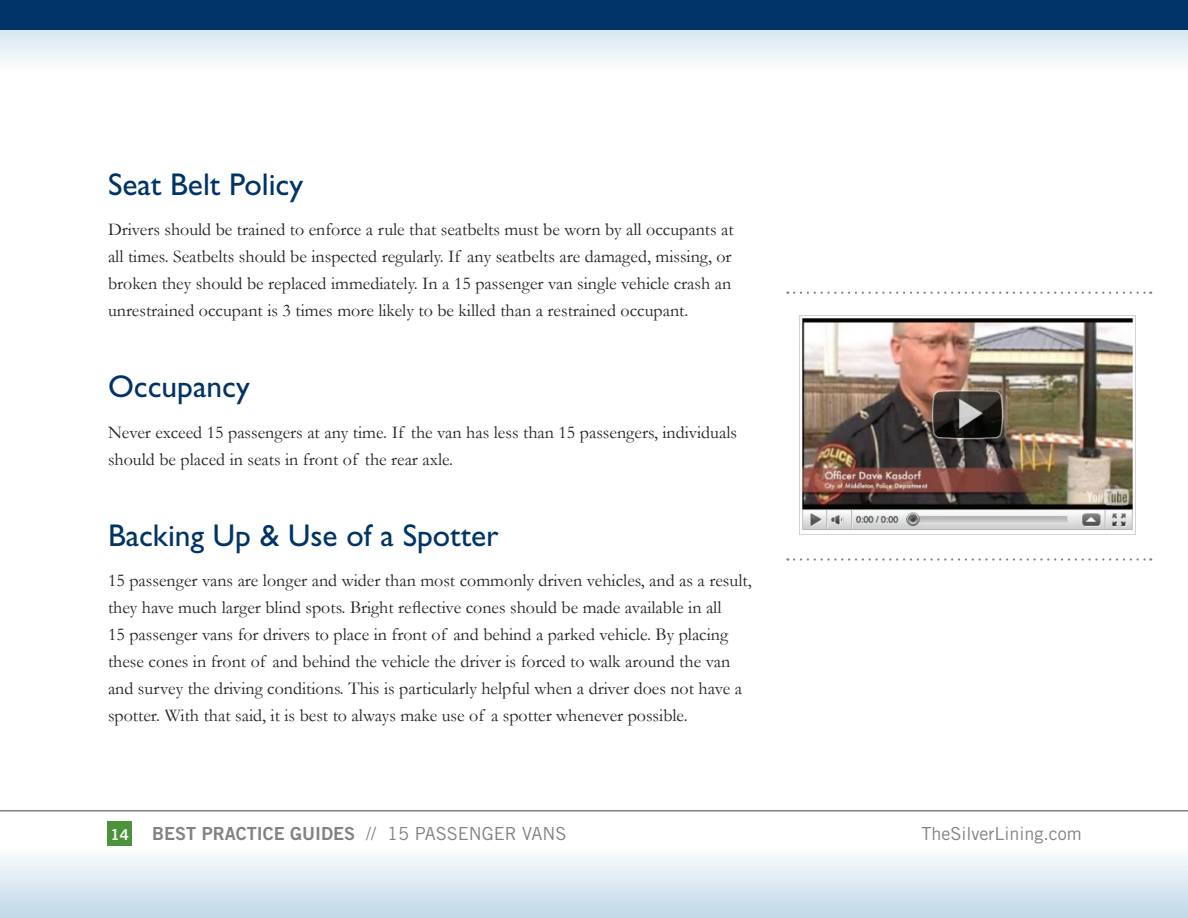
<style>
.page{position:relative;width:1188px;height:918px;background:#fff}
.page>*{position:absolute;margin:0;border:0;box-sizing:border-box;transform-origin:0 0}
.t1{font:31.5px "Gill Sans";color:#003367}
.t2{font:18px/27px "Garamond";color:#231f20}
.t3{font:18px "Trade Gothic Bold Two";color:#808285}
.t4{font:18px "Trade Gothic";color:#808285}
.t5{font:15px "Trade Gothic Bold Two";color:#fff}
.s1{font-family:"Trade Gothic"}
</style>
<div class="page">
<hr style="left:0;top:810px;width:1188px;height:2px;background:#808285">
<div style="left:0;top:842px;width:1188px;height:76px;background:linear-gradient(to bottom,#fff,#bfd8e7)"></div>
<div style="left:108px;top:822px;width:24px;height:24px;background:#4c933c"></div>
<svg style="left:0;top:30px;width:1188px;height:31px"></svg>
<div style="left:0;top:0;width:1188px;height:30px;background:#003367"></div>
<svg style="left:794px;top:292px;width:357px;height:2px"></svg>
<svg style="left:794px;top:558px;width:357px;height:3px"></svg>
<img style="left:799px;top:316px;width:334px;height:218px">
<h1 class="t1" style="left:108px;top:166px;width:197px">Seat Belt Policy</h1>
<p class="t2" style="left:108px;top:216px;width:627px">Drivers should be trained to enforce a rule that seatbelts must be worn by all occupants at all times. Seatbelts should be inspected regularly. If any seatbelts are damaged, missing, or broken they should be replaced immediately. In a 15 passenger van single vehicle crash an unrestrained occupant is 3 times more likely to be killed than a restrained occupant.</p>
<h1 class="t1" style="left:108px;top:368px;width:143px">Occupancy</h1>
<p class="t2" style="left:108px;top:418px;width:631px">Never exceed 15 passengers at any time. If the van has less than 15 passengers, individuals should be placed in seats in front of the rear axle.</p>
<h1 class="t1" style="left:108px;top:517px;width:392px">Backing Up &amp; Use of a Spotter</h1>
<p class="t2" style="left:108px;top:567px;width:645px">15 passenger vans are longer and wider than most commonly driven vehicles, and as a result, they have much larger blind spots. Bright reflective cones should be made available in all<br>15 passenger vans for drivers to place in front of and behind a parked vehicle. By placing these cones in front of and behind the vehicle the driver is forced to walk around the van and survey the driving conditions. This is particularly helpful when a driver does not have a spotter. With that said, it is best to always make use of a spotter whenever possible.</p>
<p class="t5" style="left:111px;top:825px;width:20px">14</p>
<p class="t3" style="left:152px;top:823px;width:416px">BEST PRACTICE GUIDES <span class="s1">// 15 PASSENGER VANS</span></p>
<p class="t4" style="left:921px;top:822px;width:162px">TheSilverLining.com</p>
</div>
